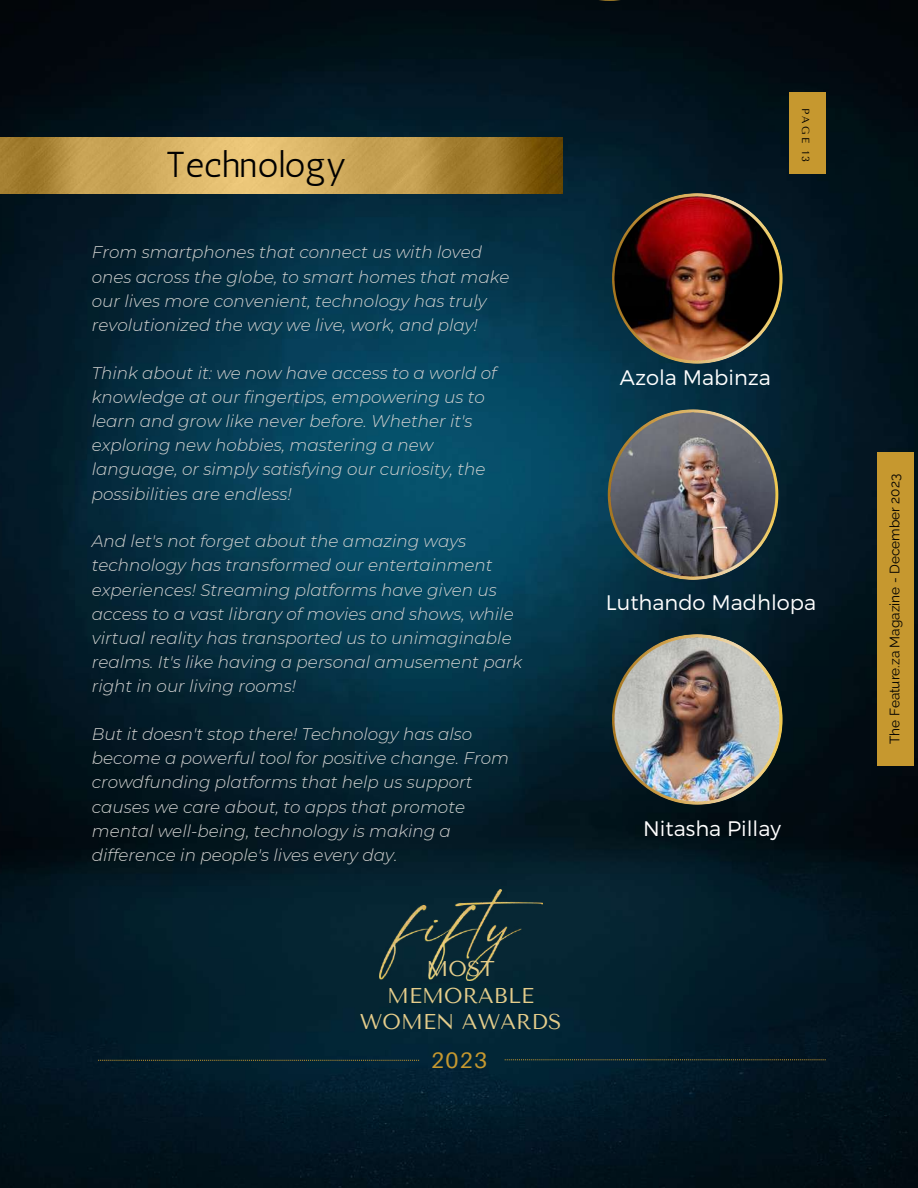
<style>
.page{position:relative;width:918px;height:1188px;background:#fff}
.page>*{position:absolute;margin:0;border:0;box-sizing:border-box;transform-origin:0 0}
.t1{font:36px "Antic";color:#000}
.t2{font:22.5px "Aileron";color:#c6982f}
.t3{font:21.3px/26.5px "Tenor Sans";letter-spacing:.005em;color:#e5cd8b;text-align:center}
.t4{font:300 21px "Montserrat";color:#fff}
.t5{font:italic 300 16.8px/24.2px "Montserrat";color:#d2d2d0}
.t6{font:13.65px "Raleway";color:#000}
.t7{font:10.2px "Tenor Sans";letter-spacing:.22em;color:#000}
</style>
<div class="page">
<img style="left:0;top:0;width:918px;height:1188px">
<hr style="left:523px;top:0;width:173px;height:1px;background:#c6982f">
<img style="left:0;top:138px;width:562px;height:56px">
<img style="left:608px;top:409px;width:170px;height:171px">
<img style="left:612px;top:193px;width:171px;height:171px">
<img style="left:612px;top:634px;width:171px;height:171px">
<img style="left:379px;top:890px;width:163px;height:91px">
<svg style="left:505px;top:1059px;width:321px;height:1px"></svg>
<svg style="left:98px;top:1060px;width:321px;height:1px"></svg>
<div style="left:877px;top:453px;width:37px;height:313px;background:#c6982f"></div>
<div style="left:790px;top:92px;width:36px;height:82px;background:#c6982f"></div>
<h1 class="t1" style="left:166px;top:143px;width:182px">Technology</h1>
<p class="t5" style="left:92px;top:240px;width:419px">From smartphones that connect us with loved ones across the globe, to smart homes that make our lives more convenient, technology has truly revolutionized the way we live, work, and play!</p>
<p class="t5" style="left:92px;top:360px;width:407px">Think about it: we now have access to a world of knowledge at our fingertips, empowering us to learn and grow like never before. Whether it's exploring new hobbies, mastering a new language, or simply satisfying our curiosity, the possibilities are endless!</p>
<p class="t5" style="left:92px;top:529px;width:432px">And let's not forget about the amazing ways technology has transformed our entertainment experiences! Streaming platforms have given us access to a vast library of movies and shows, while virtual reality has transported us to unimaginable realms. It's like having a personal amusement park right in our living rooms!</p>
<p class="t5" style="left:92px;top:722px;width:419px">But it doesn't stop there! Technology has also become a powerful tool for positive change. From crowdfunding platforms that help us support causes we care about, to apps that promote mental well-being, technology is making a difference in people's lives every day.</p>
<p class="t3" style="left:360px;top:956px;width:203px">MOST<br>MEMORABLE<br>WOMEN AWARDS</p>
<h2 class="t2" style="left:431px;top:1046px;width:58px">2023</h2>
<p class="t7" style="left:812px;top:108px;width:56px;rotate:90deg">PAGE 13</p>
<p class="t4" style="left:620px;top:364px;width:153px">Azola Mabinza</p>
<p class="t4" style="left:606px;top:589px;width:212px">Luthando Madhlopa</p>
<p class="t4" style="left:643px;top:815px;width:139px">Nitasha Pillay</p>
<p class="t6" style="left:887px;top:744px;width:272px;rotate:-90deg">The Feature.za Magazine - December 2023</p>
</div>
